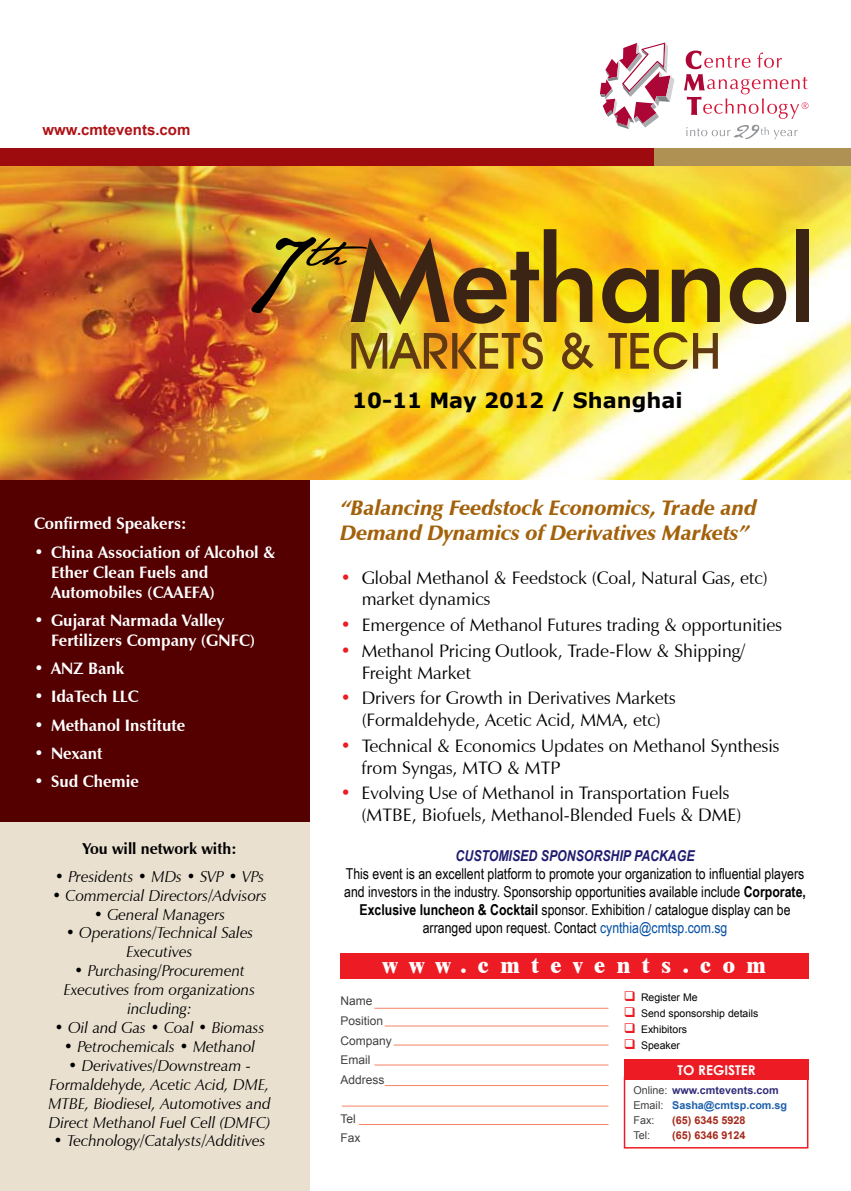
<style>
.page{position:relative;width:851px;height:1191px;background:#fff}
.page>*{position:absolute;margin:0;border:0;box-sizing:border-box;transform-origin:0 0}
.t1{font:800 22.5px "Dutch 801 BT";letter-spacing:.51em;color:#fff}
.t2{font:italic 900 21px/25.2px "Zapf Humanist 601 BT";color:#a3610a}
.t3{font:700 21px "Verdana";color:#000}
.t4{font:18px/21.6px "Zapf Humanist 601 BT";color:#000}
.t5{font:700 16.5px/19.8px "Zapf Humanist 601 BT";color:#fff}
.t6{font:italic 15.75px/18.9px "Zapf Humanist 601 BT";color:#000;text-align:center}
.t7{font:700 15.75px "Zapf Humanist 601 BT";color:#000}
.t8{font:15px/18px "Arial Narrow";color:#000;text-align:center}
.t9{font:italic 700 15px "Arial Narrow";color:#211d70}
.t10{font:700 15px "Arial";color:#b01116}
.t11{font:700 13.5px "Century Gothic";color:#fff}
.t12{font:12px/19.5px "Arial";color:#414142}
.t13{font:700 10.8px/15px "Arial";color:#1c60ab}
.t14{font:700 10.8px "Arial";color:#a62a1c}
.t15{font:10.8px "Arial";color:#414142}
.t16{font:10.5px "Arial";color:#000}
.s1{color:#ed1c24}
.s2{font-weight:700}
.s3{color:#034ea2}
.s4{font-weight:400;color:#414142}
.s5{color:#322d79}
</style>
<div class="page">
<div style="left:0;top:469px;width:310px;height:356px;background:#540000"></div>
<img style="left:0;top:166px;width:850px;height:314px">
<div style="left:0;top:822px;width:310px;height:369px;background:#eae0d0"></div>
<div style="left:0;top:149px;width:654px;height:17px;background:#9e0b0f"></div>
<div style="left:654px;top:149px;width:196px;height:17px;background:#ae9153"></div>
<div style="left:623px;top:1076px;width:185px;height:72px;border:2px solid #ed1c24"></div>
<div style="left:623px;top:1059px;width:185px;height:20px;background:#ed1c24"></div>
<hr style="left:374px;top:1008px;width:234px;height:1px;background:#f58466">
<hr style="left:384px;top:1025px;width:224px;height:1px;background:#f58466">
<hr style="left:393px;top:1044px;width:215px;height:1px;background:#f58466">
<hr style="left:374px;top:1064px;width:234px;height:1px;background:#f58466">
<hr style="left:385px;top:1085px;width:223px;height:1px;background:#f58466">
<hr style="left:342px;top:1105px;width:266px;height:1px;background:#f58466">
<div style="left:340px;top:953px;width:468px;height:26px;background:#ed1c24"></div>
<hr style="left:359px;top:1124px;width:249px;height:1px;background:#f58466">
<svg style="left:600px;top:43px;width:74px;height:86px"></svg>
<svg style="left:684px;top:51px;width:124px;height:68px"></svg>
<svg style="left:686px;top:125px;width:111px;height:14px"></svg>
<svg style="left:602px;top:268px;width:56px;height:55px;background:#896c11"></svg>
<svg style="left:671px;top:268px;width:48px;height:54px;background:#8b7010"></svg>
<svg style="left:729px;top:268px;width:57px;height:56px;background:#94833a"></svg>
<div style="left:796px;top:229px;width:12px;height:93px;background:#3c2415"></div>
<img style="left:351px;top:332px;width:192px;height:37px">
<svg style="left:562px;top:332px;width:31px;height:37px"></svg>
<svg style="left:608px;top:332px;width:79px;height:37px;background:#c2a51e"></svg>
<svg style="left:693px;top:333px;width:24px;height:36px"></svg>
<img style="left:251px;top:229px;width:341px;height:96px">
<p class="t10" style="left:43px;top:120px;width:149px">www.cmtevents.com</p>
<p class="t5" style="left:34px;top:514px;width:154px">Confirmed Speakers:</p>
<p class="t5" style="left:51px;top:542px;width:225px;text-indent:-17px">• China Association of Alcohol &amp;<br>Ether Clean Fuels and<br>Automobiles (CAAEFA)</p>
<p class="t5" style="left:51px;top:610px;width:206px;text-indent:-17px">• Gujarat Narmada Valley<br>Fertilizers Company (GNFC)</p>
<p class="t5" style="left:34px;top:658px;width:92px">• ANZ Bank</p>
<p class="t5" style="left:34px;top:687px;width:106px">• IdaTech LLC</p>
<p class="t5" style="left:34px;top:715px;width:153px">• Methanol Institute</p>
<p class="t5" style="left:34px;top:743px;width:70px">• Nexant</p>
<p class="t5" style="left:34px;top:771px;width:106px">• Sud Chemie</p>
<p class="t7" style="left:83px;top:838px;width:155px">You will network with:</p>
<p class="t6" style="left:55px;top:867px;width:211px">• Presidents • MDs • SVP • VPs</p>
<p class="t6" style="left:52px;top:886px;width:216px">• Commercial Directors/Advisors</p>
<p class="t6" style="left:94px;top:904px;width:133px">• General Managers</p>
<p class="t6" style="left:66px;top:923px;width:189px">• Operations/Technical Sales<br>Executives</p>
<p class="t6" style="left:64px;top:961px;width:193px">• Purchasing/Procurement<br>Executives from organizations including:</p>
<p class="t6" style="left:55px;top:1018px;width:211px">• Oil and Gas • Coal • Biomass</p>
<p class="t6" style="left:64px;top:1037px;width:193px">• Petrochemicals • Methanol</p>
<p class="t6" style="left:48px;top:1056px;width:224px">• Derivatives/Downstream -<br>Formaldehyde, Acetic Acid, DME,<br>MTBE, Biodiesel, Automotives and<br>Direct Methanol Fuel Cell (DMFC)</p>
<p class="t6" style="left:53px;top:1131px;width:214px">• Technology/Catalysts/Additives</p>
<p class="t3" style="left:352px;top:385px;width:332px">10-11 May 2012 / Shanghai</p>
<p class="t2" style="left:340px;top:495px;width:418px">“Balancing Feedstock Economics, Trade and<br>Demand Dynamics of Derivatives Markets”</p>
<p class="t4" style="left:361px;top:566px;width:407px;text-indent:-21px"><span class="s1">•</span> Global Methanol &amp; Feedstock (Coal, Natural Gas, etc) market dynamics</p>
<p class="t4" style="left:340px;top:614px;width:443px"><span class="s1">•</span> Emergence of Methanol Futures trading &amp; opportunities</p>
<p class="t4" style="left:361px;top:640px;width:385px;text-indent:-21px"><span class="s1">•</span> Methanol Pricing Outlook, Trade-Flow &amp; Shipping/<br>Freight Market</p>
<p class="t4" style="left:340px;top:687px;width:336px;text-align:center"><span class="s1">•</span> Drivers for Growth in Derivatives Markets (Formaldehyde, Acetic Acid, MMA, etc)</p>
<p class="t4" style="left:361px;top:735px;width:419px;text-indent:-21px"><span class="s1">•</span> Technical &amp; Economics Updates on Methanol Synthesis from Syngas, MTO &amp; MTP</p>
<p class="t4" style="left:361px;top:782px;width:381px;text-indent:-21px"><span class="s1">•</span> Evolving Use of Methanol in Transportation Fuels (MTBE, Biofuels, Methanol-Blended Fuels &amp; DME)</p>
<p class="t9" style="left:455px;top:844px;width:240px">CUSTOMISED SPONSORSHIP PACKAGE</p>
<p class="t8" style="left:344px;top:863px;width:463px">This event is an excellent platform to promote your organization to influential players and investors in the industry. Sponsorship opportunities available include <span class="s2">Corporate, Exclusive luncheon &amp; Cocktail</span> sponsor. Exhibition / catalogue display can be arranged upon request. Contact <span class="s3">cynthia@cmtsp.com.sg</span></p>
<p class="t1" style="left:383px;top:950px;width:384px">www.cmtevents.com</p>
<p class="t12" style="left:340px;top:991px;width:53px">Name<br>Position<br>Company<br>Email<br>Address</p>
<p class="t12" style="left:340px;top:1108px;width:22px">Tel<br>Fax</p>
<p class="t16" style="left:624px;top:990px;width:75px"><span class="s1">❑</span> Register Me</p>
<p class="t16" style="left:624px;top:1006px;width:136px"><span class="s1">❑</span> Send sponsorship details</p>
<p class="t16" style="left:624px;top:1022px;width:65px"><span class="s1">❑</span> Exhibitors</p>
<p class="t16" style="left:624px;top:1038px;width:58px"><span class="s1">❑</span> Speaker</p>
<p class="t13" style="left:633px;top:1082px;width:155px"><span class="s4">Online:</span> <span class="s5">www.cmtevents.com<br></span><span class="s4">Email:</span> Sasha@cmtsp.com.sg<br><span class="s4">Fax:</span></p>
<p class="t11" style="left:677px;top:1059px;width:80px">TO REGISTER</p>
<p class="t14" style="left:672px;top:1112px;width:75px">(65) 6345 5928</p>
<p class="t15" style="left:633px;top:1128px;width:18px">Tel:</p>
<p class="t14" style="left:672px;top:1128px;width:75px">(65) 6346 9124</p>
</div>
